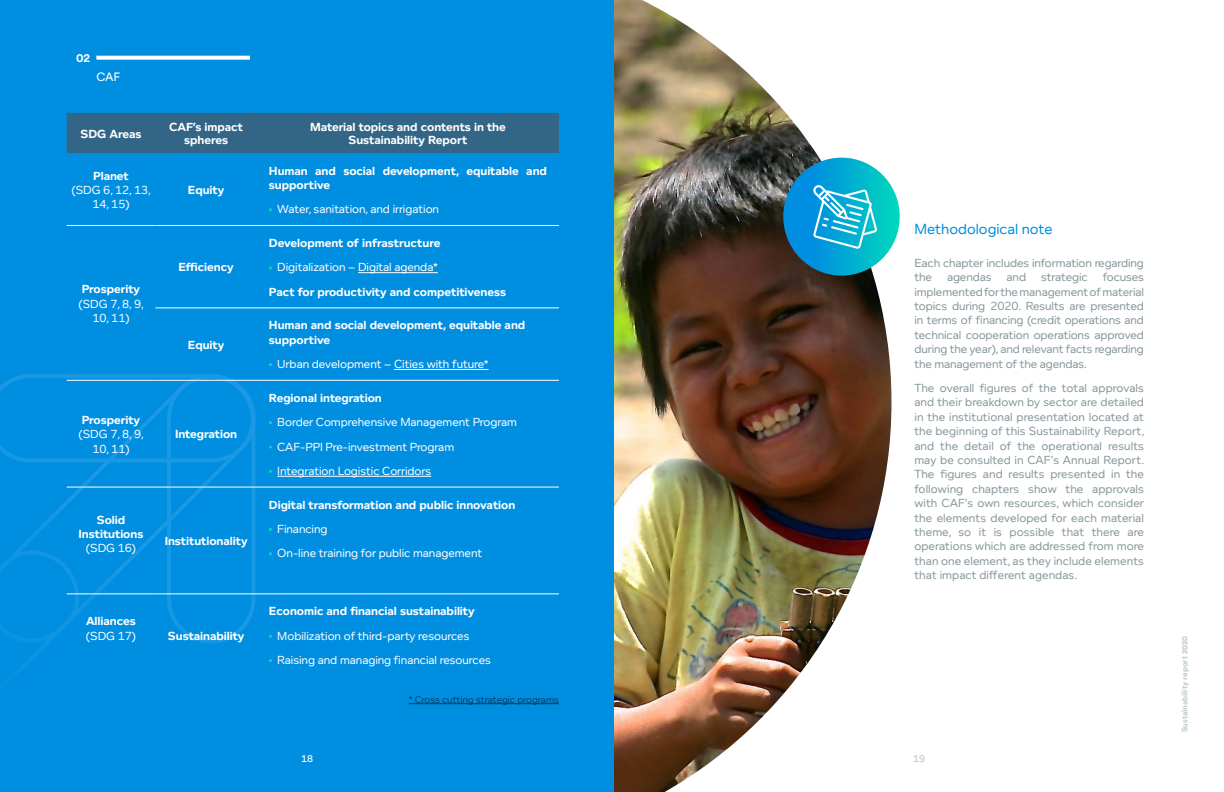
<style>
.page{position:relative;width:1224px;height:792px;background:#fff}
.page>*{position:absolute;margin:0;border:0;box-sizing:border-box;transform-origin:0 0}
.t1{font:15px "Foundry Context";color:#008ee0}
.t2{font:12px/14.4px "Foundry Context";letter-spacing:-.01em;color:#86979b;text-align:justify}
.t3{font:700 12px/14.4px "Foundry Context";letter-spacing:-.005em;color:#fff;text-align:center}
.t4{font:12px/24.4px "Foundry Context";letter-spacing:-.005em;color:#fff;text-align:center}
.t5{font:12px "Circular Std";color:#fff}
.t6{font:700 12px "Circular Std";color:#fff}
.t7{font:10px "Foundry Context";letter-spacing:-.005em;color:#003f68}
.t8{font:500 10px "Foundry Context";color:#bec9cc}
.t9{font:500 10px "Foundry Context";color:#fff}
.t10{font:700 8px "Circular Std";color:#bec9cc}
</style>
<div class="page">
<img style="left:614px;top:0;width:278px;height:792px">
<div style="left:0;top:0;width:614px;height:792px;background:#008ee0"></div>
<svg style="left:783px;top:158px;width:117px;height:118px;background:#32a8c5"></svg>
<div style="left:67px;top:113px;width:492px;height:40px;background:#336586"></div>
<hr style="left:67px;top:225px;width:88px;height:1px;background:#fff">
<hr style="left:155px;top:225px;width:102px;height:1px;background:#fff">
<hr style="left:257px;top:225px;width:302px;height:1px;background:#fff">
<hr style="left:155px;top:307px;width:102px;height:1px;background:#fff">
<hr style="left:257px;top:307px;width:302px;height:1px;background:#fff">
<hr style="left:257px;top:380px;width:302px;height:1px;background:#fff">
<hr style="left:257px;top:487px;width:302px;height:1px;background:#fff">
<hr style="left:257px;top:593px;width:302px;height:1px;background:#fff">
<hr style="left:358px;top:272px;width:80px;height:1px;background:#fff">
<hr style="left:394px;top:369px;width:95px;height:1px;background:#fff">
<hr style="left:277px;top:476px;width:154px;height:1px;background:#fff">
<svg style="left:0;top:379px;width:263px;height:271px"></svg>
<div style="left:167px;top:374px;width:88px;height:269px;border:4px solid #fff;border-radius:42px"></div>
<svg style="left:0;top:374px;width:256px;height:88px"></svg>
<hr style="left:409px;top:703px;width:150px;height:1px;background:#003f68">
<svg style="left:96px;top:56px;width:154px;height:4px"></svg>
<p class="t6" style="left:76px;top:50px;width:15px">02</p>
<p class="t5" style="left:96px;top:69px;width:25px">CAF</p>
<p class="t3" style="left:81px;top:126px;width:62px">SDG Areas</p>
<p class="t3" style="left:169px;top:121px;width:76px;line-height:13px">CAF’s impact spheres</p>
<p class="t3" style="left:310px;top:121px;width:197px;line-height:13px">Material topics and contents in the<br>Sustainability Report</p>
<p class="t3" style="left:93px;top:168px;width:37px">Planet</p>
<p class="t4" style="left:72px;top:183px;width:81px;line-height:14.4px">(SDG 6, 12, 13,<br>14, 15)</p>
<p class="t3" style="left:188px;top:183px;width:38px">Equity</p>
<p class="t3" style="left:269px;top:163px;width:280px;text-align:left">Human and social development, equitable and supportive</p>
<p class="t4" style="left:277px;top:197px;width:163px">Water, sanitation, and irrigation</p>
<p class="t3" style="left:82px;top:282px;width:60px">Prosperity</p>
<p class="t4" style="left:79px;top:296px;width:67px;line-height:14.4px">(SDG 7, 8, 9,<br>10, 11)</p>
<p class="t3" style="left:179px;top:260px;width:57px">Efficiency</p>
<p class="t3" style="left:188px;top:337px;width:38px">Equity</p>
<p class="t3" style="left:82px;top:413px;width:60px">Prosperity</p>
<p class="t4" style="left:79px;top:427px;width:67px;line-height:14.4px">(SDG 7, 8, 9,<br>10, 11)</p>
<p class="t3" style="left:175px;top:427px;width:64px">Integration</p>
<p class="t3" style="left:79px;top:512px;width:66px">Solid<br>Institutions</p>
<p class="t4" style="left:86px;top:536px;width:52px">(SDG 16)</p>
<p class="t3" style="left:165px;top:534px;width:84px">Institutionality</p>
<p class="t3" style="left:86px;top:614px;width:51px">Alliances</p>
<p class="t4" style="left:86px;top:623px;width:52px">(SDG 17)</p>
<p class="t3" style="left:168px;top:628px;width:78px">Sustainability</p>
<p class="t3" style="left:269px;top:236px;width:173px">Development of infrastructure</p>
<p class="t4" style="left:277px;top:255px;width:162px">Digitalization – Digital agenda*</p>
<p class="t3" style="left:269px;top:284px;width:239px">Pact for productivity and competitiveness</p>
<p class="t3" style="left:269px;top:318px;width:258px;text-align:left">Human and social development, equitable and supportive</p>
<p class="t4" style="left:277px;top:352px;width:213px">Urban development – Cities with future*</p>
<p class="t3" style="left:269px;top:390px;width:114px">Regional integration</p>
<p class="t4" style="left:277px;top:410px;width:241px;text-align:left">Border Comprehensive Management Program<br>CAF-PPI Pre-investment Program<br>Integration Logistic Corridors</p>
<p class="t3" style="left:269px;top:497px;width:248px">Digital transformation and public innovation</p>
<p class="t4" style="left:277px;top:517px;width:206px;text-align:left">Financing<br>On-line training for public management</p>
<p class="t3" style="left:269px;top:604px;width:207px">Economic and financial sustainability</p>
<p class="t4" style="left:277px;top:623px;width:215px;text-align:left">Mobilization of third-party resources<br>Raising and managing financial resources</p>
<p class="t7" style="left:409px;top:694px;width:152px">* Cross cutting strategic programs</p>
<p class="t9" style="left:301px;top:753px;width:14px">18</p>
<p class="t1" style="left:914px;top:220px;width:140px">Methodological note</p>
<p class="t2" style="left:914px;top:255px;width:231px">Each chapter includes information regarding the</p>
<p class="t2" style="left:914px;top:270px;width:231px;text-indent:188px">focuses implemented for the management of material topics during 2020. Results are presented in terms of financing (credit operations and technical cooperation operations approved during the year), and relevant facts regarding the management of the agendas.</p>
<p class="t2" style="left:914px;top:381px;width:232px">The overall figures of the total approvals and their breakdown by sector are detailed in the institutional presentation located at the beginning of this Sustainability Report, and the detail of the operational results may be consulted in CAF’s Annual Report.<br>The figures and results presented in the following chapters show the approvals with CAF’s own resources, which consider the elements developed for each material theme, so it is possible that there are operations which are addressed from more than one element, as they include elements that impact different agendas.</p>
<p class="t2" style="left:947px;top:270px;width:46px">agendas</p>
<p class="t2" style="left:1007px;top:270px;width:21px">and</p>
<p class="t2" style="left:1041px;top:270px;width:48px">strategic</p>
<p class="t8" style="left:913px;top:753px;width:14px">19</p>
<p class="t10" style="left:1180px;top:732px;width:98px;rotate:-90deg">Sustainability report 2020</p>
</div>
